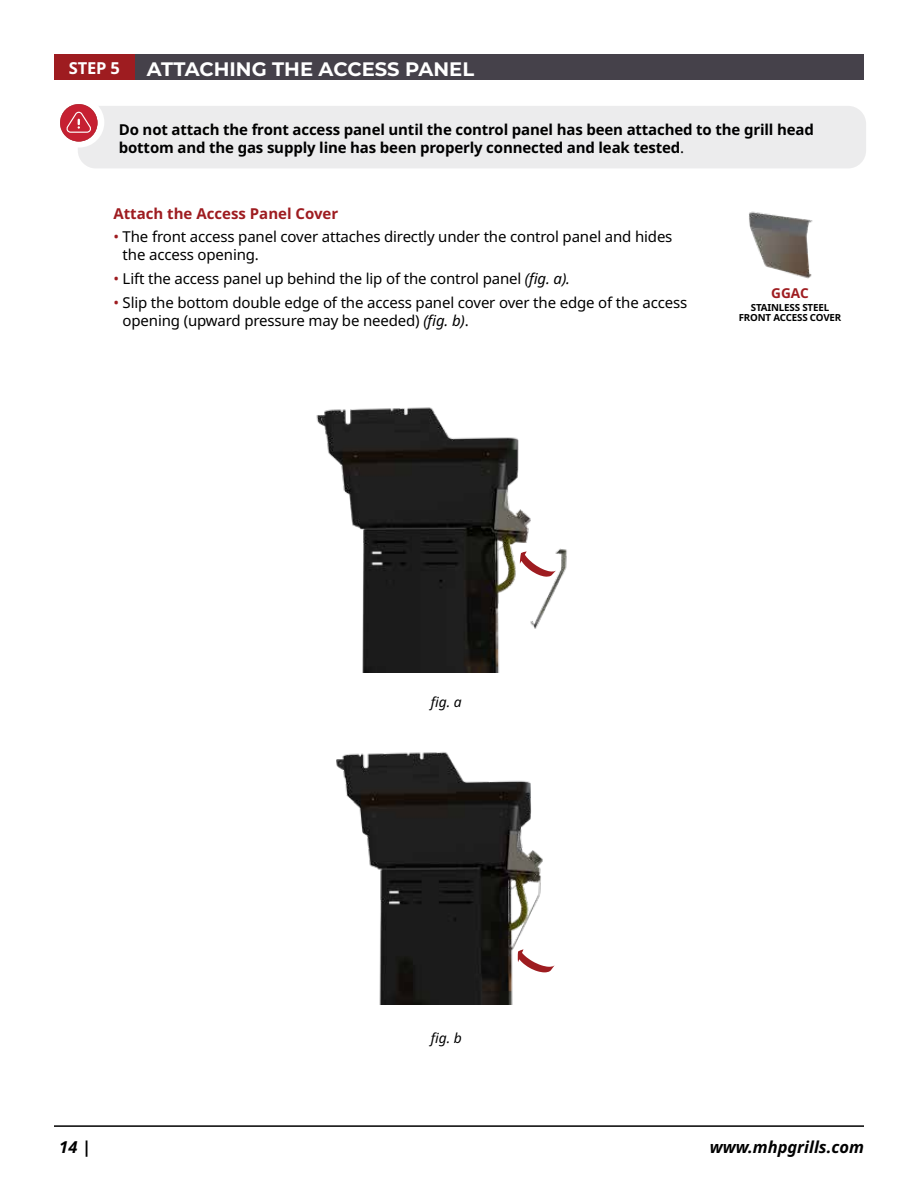
<style>
.page{position:relative;width:918px;height:1188px;background:#fff}
.page>*{position:absolute;margin:0;border:0;box-sizing:border-box;transform-origin:0 0}
.t1{font:700 19.5px "Montserrat";color:#fff}
.t2{font:italic 700 16.5px "Noto Sans";color:#000}
.t3{font:700 16.5px "Noto Sans";color:#fff}
.t4{font:15px/18px "Noto Sans";letter-spacing:-.01em;color:#000}
.t5{font:700 15px/18px "Noto Sans";letter-spacing:-.01em;color:#000}
.t6{font:700 15px "Noto Sans";color:#9e1c20}
.t7{font:italic 13.8px "Noto Sans";color:#000}
.t8{font:700 13.65px "Noto Sans";color:#9e1c20}
.t9{font:700 9.75px/10.5px "Noto Sans";letter-spacing:-.015em;color:#000;text-align:center}
.s1{font-weight:400}
.s2{color:#9e1c20}
.s3{font-style:italic}
</style>
<div class="page">
<hr style="left:54px;top:1125px;width:810px;height:2px;background:#000">
<div style="left:54px;top:54px;width:810px;height:26px;background:#45414a"></div>
<div style="left:54px;top:54px;width:81px;height:26px;background:#9e1c20"></div>
<div style="left:78px;top:106px;width:788px;height:62px;background:#ececed;border-radius:18px"></div>
<div style="left:54px;top:97px;width:50px;height:51px;background:#fff;border-radius:50%"></div>
<svg style="left:60px;top:104px;width:38px;height:38px"></svg>
<img style="left:316px;top:407px;width:251px;height:266px">
<svg style="left:520px;top:551px;width:36px;height:26px"></svg>
<img style="left:336px;top:752px;width:212px;height:252px">
<svg style="left:518px;top:949px;width:37px;height:23px"></svg>
<img style="left:749px;top:211px;width:64px;height:68px">
<p class="t3" style="left:69px;top:59px;width:53px">STEP 5</p>
<h1 class="t1" style="left:147px;top:55px;width:329px">ATTACHING THE ACCESS PANEL</h1>
<p class="t5" style="left:119px;top:121px;width:697px">Do not attach the front access panel until the control panel has been attached to the grill head bottom and the gas supply line has been properly connected and leak tested<span class="s1">.</span></p>
<p class="t6" style="left:113px;top:205px;width:226px">Attach the Access Panel Cover</p>
<p class="t4" style="left:123px;top:228px;width:551px;text-indent:-9px"><span class="s2">•</span> The front access panel cover attaches directly under the control panel and hides the access opening.</p>
<p class="t4" style="left:113px;top:270px;width:458px"><span class="s2">•</span> Lift the access panel up behind the lip of the control panel <span class="s3">(fig. a).</span></p>
<p class="t4" style="left:123px;top:294px;width:566px;text-indent:-9px"><span class="s2">•</span> Slip the bottom double edge of the access panel cover over the edge of the access opening (upward pressure may be needed) <span class="s3">(fig. b)</span>.</p>
<p class="t8" style="left:771px;top:285px;width:39px">GGAC</p>
<p class="t9" style="left:739px;top:302px;width:104px">STAINLESS STEEL<br>FRONT ACCESS COVER</p>
<p class="t7" style="left:431px;top:692px;width:33px">fig. a</p>
<p class="t7" style="left:431px;top:1028px;width:33px">fig. b</p>
<p class="t2" style="left:59px;top:1135px;width:33px">14 |</p>
<p class="t2" style="left:710px;top:1135px;width:156px">www.mhpgrills.com</p>
</div>
